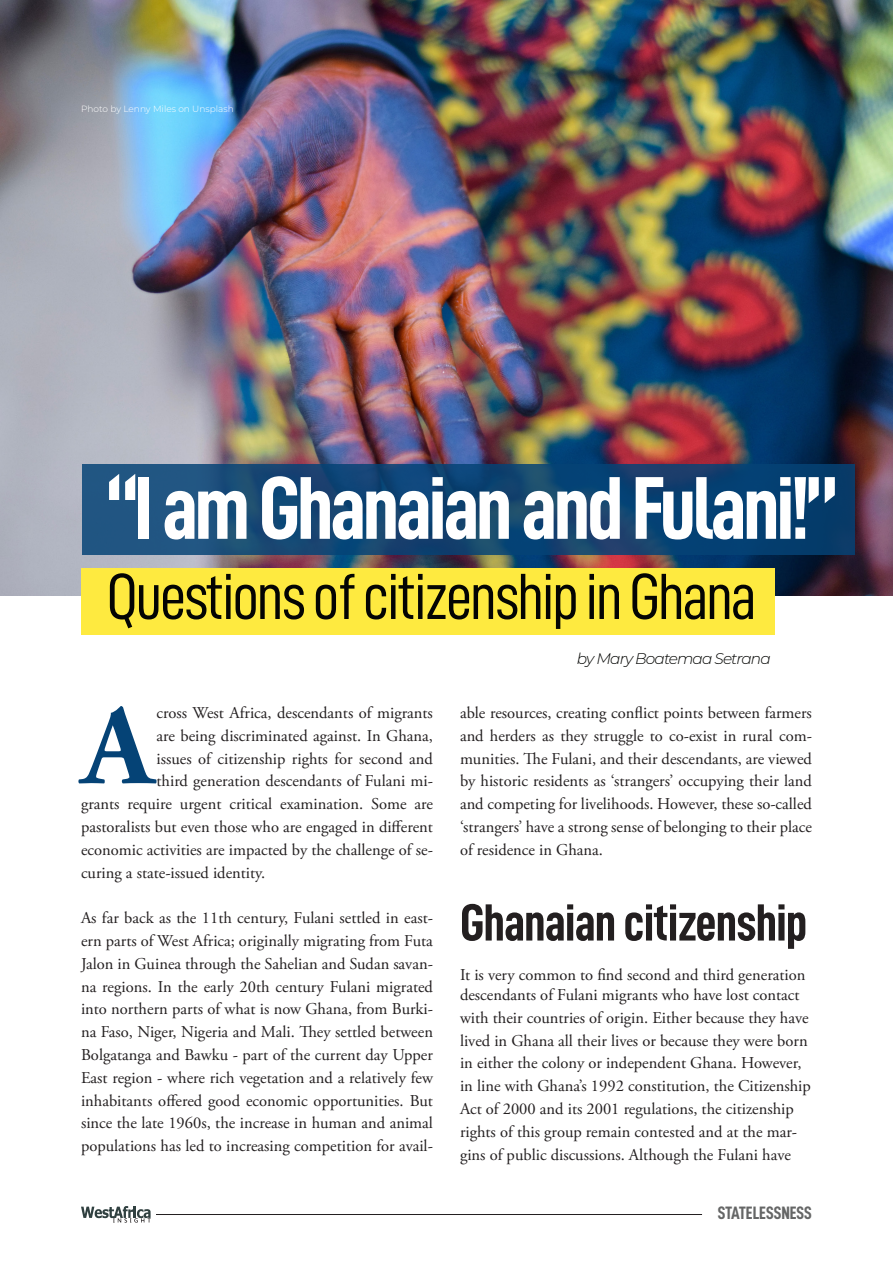
<style>
.page{position:relative;width:893px;height:1263px;background:#fff}
.page>*{position:absolute;margin:0;border:0;box-sizing:border-box;transform-origin:0 0}
.t1{font:89.4px "D DIN Condensed Bold";letter-spacing:-.04em;color:#fff}
.t2{font:65.4px "D DIN Condensed";letter-spacing:-.04em;color:#040503}
.t3{font:52.5px "D DIN Condensed Bold";letter-spacing:-.02em;color:#231f20}
.t4{font:18px "D DIN Condensed Bold";color:#656666}
.t5{font:16.5px/22.8px "Adobe Garamond Pro";color:#231f20;text-align:justify}
.t6{font:italic 300 15.45px "Montserrat";letter-spacing:-.06em;color:#040503}
.t7{font:300 9px "Montserrat";color:#fff}
</style>
<div class="page">
<hr style="left:156px;top:1214px;width:546px;height:1px;background:#231f20">
<svg style="left:81px;top:1206px;width:70px;height:17px"></svg>
<img style="left:0;top:0;width:893px;height:595px">
<svg style="left:82px;top:464px;width:773px;height:91px;background:#124674"></svg>
<div style="left:82px;top:568px;width:693px;height:67px;background:#feea40"></div>
<svg style="left:78px;top:706px;width:79px;height:77px"></svg>
<p class="t7" style="left:81px;top:102px;width:154px">Photo by Lenny Miles on Unsplash</p>
<p class="t1" style="left:106px;top:459px;width:732px">“I am Ghanaian and Fulani!”</p>
<p class="t2" style="left:106px;top:561px;width:652px">Questions of citizenship in Ghana</p>
<p class="t6" style="left:577px;top:648px;width:195px">by Mary Boatemaa Setrana</p>
<p class="t5" style="left:157px;top:702px;width:278px">cross West Africa, descendants of migrants</p>
<p class="t5" style="left:157px;top:725px;width:278px">are being discriminated against. In Ghana,</p>
<p class="t5" style="left:157px;top:747px;width:278px">issues of citizenship rights for second and</p>
<p class="t5" style="left:157px;top:770px;width:278px">third generation descendants of Fulani mi-</p>
<p class="t5" style="left:81px;top:793px;width:353px">grants require urgent critical examination. Some are</p>
<p class="t5" style="left:81px;top:816px;width:353px">pastoralists but even those who are engaged in different</p>
<p class="t5" style="left:81px;top:839px;width:353px">economic activities are impacted by the challenge of se-</p>
<p class="t5" style="left:81px;top:861px;width:186px">curing a state-issued identity.</p>
<p class="t5" style="left:81px;top:907px;width:353px">As far back as the 11th century, Fulani settled in east&shy;ern parts of West Africa; originally migrating from Futa Jalon in Guinea through the Sahelian and Sudan savan&shy;na regions. In the early 20th century Fulani migrated into northern parts of what is now Ghana, from Burki&shy;na Faso, Niger, Nigeria and Mali. They settled between Bolgatanga and Bawku - part of the current day Upper East region - where rich vegetation and a relatively few inhabitants offered good economic opportunities. But since the late 1960s, the increase in human and animal populations has led to increasing competition for avail-</p>
<p class="t5" style="left:460px;top:702px;width:353px">able resources, creating conflict points between farmers and herders as they struggle to co-exist in rural com&shy;munities. The Fulani, and their descendants, are viewed by historic residents as ‘strangers’ occupying their land and competing for livelihoods. However, these so-called ‘strangers’ have a strong sense of belonging to their place of residence in Ghana.</p>
<p class="t3" style="left:460px;top:893px;width:349px">Ghanaian citizenship</p>
<p class="t5" style="left:460px;top:965px;width:347px;line-height:19.8px">It is very common to find second and third generation descendants of Fulani migrants who have lost contact</p>
<p class="t5" style="left:460px;top:1007px;width:352px;text-align:left">with their countries of origin. Either because they have lived in Ghana all their lives or because they were born in either the colony or independent Ghana. However, in line with Ghana’s 1992 constitution, the Citizenship Act of 2000 and its 2001 regulations, the citizenship rights of this group remain contested and at the mar&shy;gins of public discussions. Although the Fulani have</p>
<p class="t4" style="left:718px;top:1203px;width:96px">STATELESSNESS</p>
</div>
